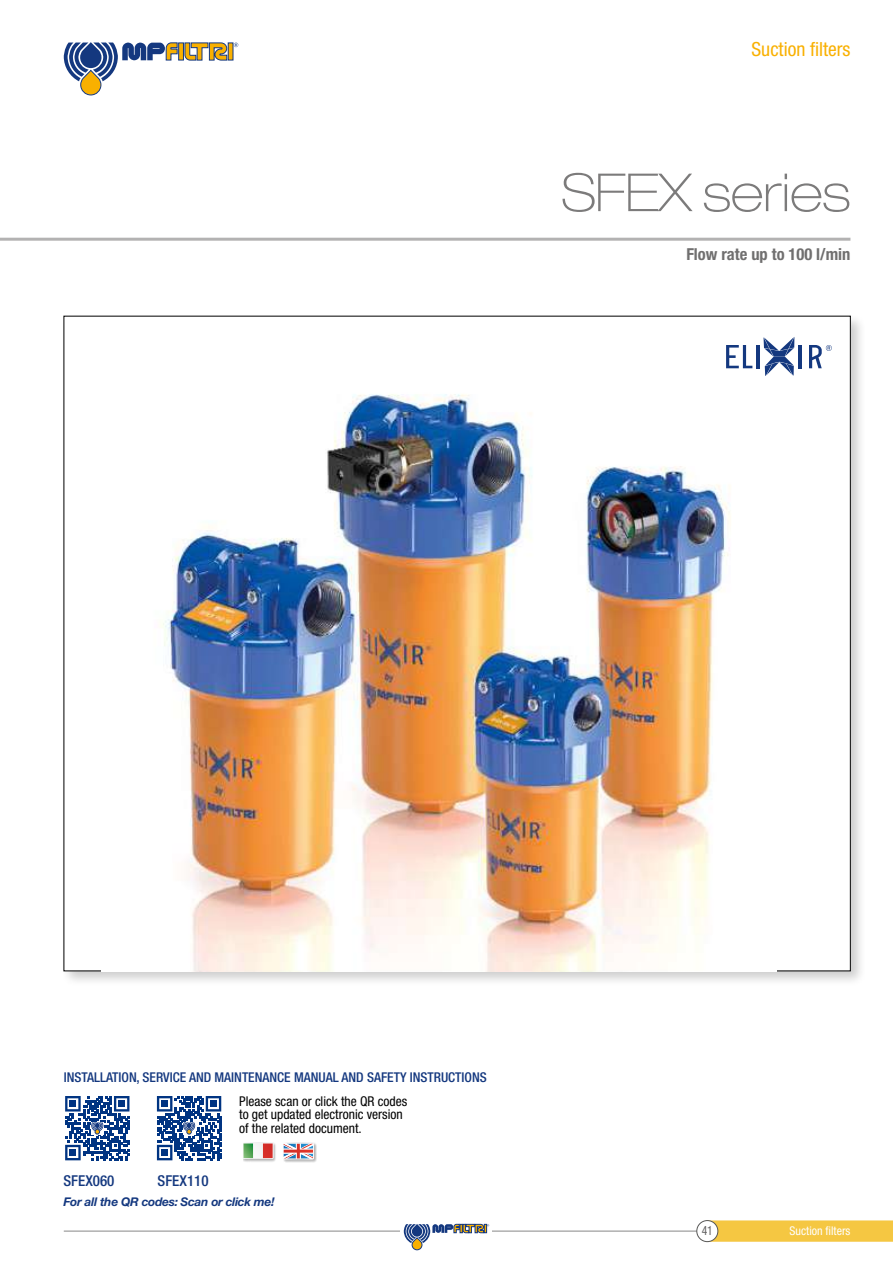
<style>
.page{position:relative;width:893px;height:1263px;background:#fff}
.page>*{position:absolute;margin:0;border:0;box-sizing:border-box;transform-origin:0 0}
.t1{font:100 expanded 52.5px "Helvetica Neue LT Std";color:#7c7b7b}
.t2{font:condensed 19.5px "Helvetica Neue LT Std";color:#f9b000}
.t3{font:700 condensed 16.5px "Helvetica Neue LT Std";color:#706f6f}
.t4{font:500 condensed 15px "Helvetica Neue LT Std";color:#14387f}
.t5{font:condensed 13.5px/13.5px "Helvetica Neue LT Std";color:#000}
.t6{font:500 condensed 13.5px "Helvetica Neue LT Std";color:#14387f}
.t7{font:condensed 12.75px "Helvetica Neue LT Std";color:#646363;scale:.92 1}
.t8{font:italic 700 12px "Helvetica Neue LT Std";letter-spacing:-.02em;color:#14387f}
.t9{font:condensed 12px "Helvetica Neue LT Std";color:#fff}
</style>
<div class="page">
<div style="left:61px;top:313px;width:806px;height:674px;background:#000;opacity:.2"></div>
<div style="left:64px;top:316px;width:786px;height:655px;background:#fff"></div>
<img style="left:160px;top:365px;width:600px;height:606px">
<hr style="left:0;top:238px;width:850px;height:3px;background:#b3b2b2">
<svg style="left:726px;top:345px;width:26px;height:23px"></svg>
<hr style="left:756px;top:345px;width:4px;height:23px;background:#14387f">
<hr style="left:799px;top:345px;width:3px;height:23px;background:#14387f">
<svg style="left:763px;top:337px;width:31px;height:39px"></svg>
<svg style="left:809px;top:345px;width:23px;height:23px"></svg>
<div style="left:228px;top:43px;width:5px;height:17px;background:#f9b000"></div>
<hr style="left:179px;top:43px;width:4px;height:17px;background:#f9b000">
<svg style="left:64px;top:42px;width:114px;height:54px"></svg>
<div style="left:178px;top:43px;width:6px;height:17px;border:1px solid #14387f"></div>
<svg style="left:234px;top:43px;width:4px;height:4px"></svg>
<svg style="left:184px;top:42px;width:43px;height:19px"></svg>
<svg style="left:65px;top:1096px;width:65px;height:64px"></svg>
<svg style="left:156px;top:1096px;width:66px;height:65px"></svg>
<svg style="left:157px;top:1096px;width:64px;height:64px"></svg>
<svg style="left:243px;top:1142px;width:74px;height:21px"></svg>
<hr style="left:64px;top:1231px;width:641px;height:1px;background:#878787">
<svg style="left:703px;top:1220px;width:190px;height:22px"></svg>
<div style="left:697px;top:1220px;width:21px;height:21px;background:#fff;border-radius:50%"></div>
<div style="left:697px;top:1220px;width:21px;height:22px;border:1px solid #575756;border-radius:50%"></div>
<svg style="left:404px;top:1224px;width:85px;height:26px"></svg>
<h2 class="t2" style="left:751px;top:38px;width:100px">Suction filters</h2>
<h1 class="t1" style="left:561px;top:161px;width:291px">SFEX series</h1>
<p class="t3" style="left:686px;top:244px;width:166px">Flow rate up to 100 l/min</p>
<p class="t6" style="left:64px;top:1069px;width:424px">INSTALLATION, SERVICE AND MAINTENANCE MANUAL AND SAFETY INSTRUCTIONS</p>
<p class="t4" style="left:63px;top:1172px;width:53px">SFEX060</p>
<p class="t4" style="left:158px;top:1172px;width:53px">SFEX110</p>
<p class="t5" style="left:239px;top:1094px;width:170px">Please scan or click the QR codes to get updated electronic version of the related document.</p>
<p class="t8" style="left:63px;top:1194px;width:213px">For all the QR codes: Scan or click me!</p>
<p class="t7" style="left:702px;top:1223px;width:14px">41</p>
<p class="t9" style="left:790px;top:1223px;width:62px">Suction filters</p>
</div>
